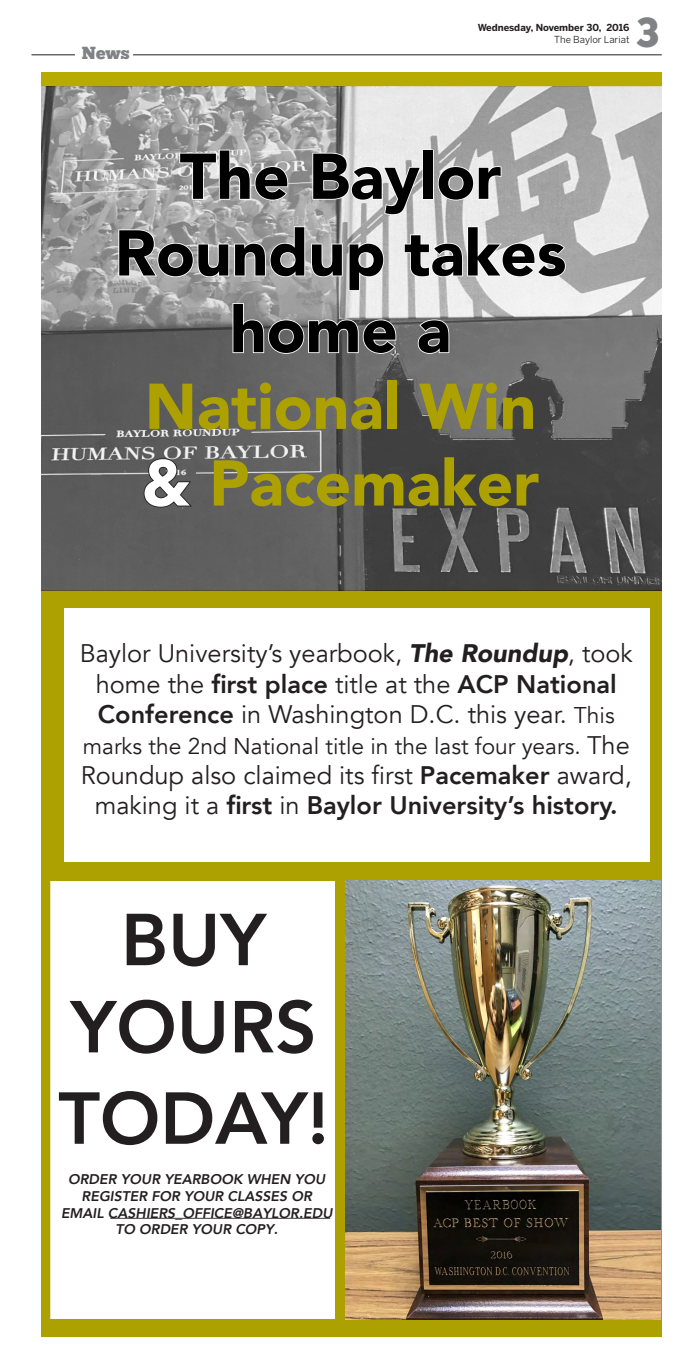
<style>
.page{position:relative;width:693px;height:1355px;background:#fff}
.page>*{position:absolute;margin:0;border:0;box-sizing:border-box;transform-origin:0 0}
.t1{font:800 72.62px/89.2px "Avenir";color:#231f20;text-align:center}
.t2{font:900 63.88px/76.6px "Avenir";color:#000;text-align:center}
.t3{font:42px "Chunk Five";color:#808285}
.t4{font:25.38px/30.4px "Avenir";color:#231f20;text-align:center}
.t5{font:22.75px "Avenir";color:#231f20}
.t6{font:17.5px "Chunk Five";color:#808285}
.t7{font:italic 800 14px/16.8px "Avenir";color:#231f20;text-align:center}
.t8{font:700 9.62px "Benton Sans";color:#231f20}
.t9{font:9.62px "Benton Sans";color:#231f20}
.s1{color:#ada101}
.s2{color:#fff}
.s3{font-weight:900;font-style:italic}
.s4{font-weight:800}
.s5{font-size:22.75px}
.s6{font-size:25.38px}
</style>
<div class="page">
<hr style="left:133px;top:54px;width:529px;height:1px;background:#231f20">
<hr style="left:32px;top:54px;width:43px;height:1px;background:#231f20">
<div style="left:41px;top:72px;width:621px;height:14px;background:#b7ab01"></div>
<div style="left:41px;top:590px;width:621px;height:17px;background:#ada101"></div>
<img style="left:41px;top:86px;width:621px;height:504px">
<svg style="left:178px;top:149px;width:111px;height:52px;background:#bbb"></svg>
<svg style="left:311px;top:152px;width:111px;height:64px"></svg>
<div style="left:422px;top:150px;width:12px;height:50px;border:2px solid #fff"></div>
<svg style="left:437px;top:165px;width:65px;height:36px"></svg>
<svg style="left:118px;top:225px;width:267px;height:67px;background:#b5b5b5"></svg>
<svg style="left:403px;top:225px;width:164px;height:53px"></svg>
<svg style="left:232px;top:302px;width:165px;height:53px;background:#929292"></svg>
<svg style="left:417px;top:318px;width:33px;height:37px"></svg>
<svg style="left:143px;top:457px;width:51px;height:51px;background:#575757"></svg>
<div style="left:41px;top:601px;width:23px;height:269px;background:#ada101"></div>
<div style="left:41px;top:862px;width:621px;height:18px;background:#ada101"></div>
<div style="left:650px;top:593px;width:12px;height:287px;background:#ada101"></div>
<div style="left:335px;top:880px;width:11px;height:452px;background:#ada101"></div>
<div style="left:42px;top:880px;width:8px;height:455px;background:#ada101"></div>
<div style="left:41px;top:880px;width:9px;height:456px;border:1px solid #ada101"></div>
<hr style="left:658px;top:880px;width:4px;height:456px;background:#ada101">
<div style="left:41px;top:1319px;width:621px;height:17px;background:#ada101"></div>
<img style="left:346px;top:880px;width:315px;height:439px">
<hr style="left:110px;top:1217px;width:220px;height:1px;background:#231f20">
<p class="t6" style="left:82px;top:43px;width:49px">News</p>
<p class="t3" style="left:636px;top:8px;width:24px">3</p>
<p class="t8" style="left:478px;top:22px;width:153px">Wednesday, November 30, 2016</p>
<p class="t9" style="left:554px;top:34px;width:77px">The Baylor Lariat</p>
<p class="t2" style="left:115px;top:137px;width:453px">The Baylor<br>Roundup takes home a<br><span class="s1">National Win </span><span class="s2">&amp;</span> <span class="s1">Pacemaker</span></p>
<p class="t4" style="left:80px;top:638px;width:555px">Baylor University’s yearbook, <span class="s3">The Roundup</span>, took home the <span class="s4">first place</span> title at the <span class="s4">ACP National<br>Conference</span> in Washington D.C. this year. <span class="s5">This</span></p>
<p class="t5" style="left:83px;top:732px;width:548px">marks the 2nd National title in the last four years. <span class="s6">The</span></p>
<p class="t4" style="left:81px;top:760px;width:553px">Roundup also claimed its first <span class="s4">Pacemaker</span> award, making it a <span class="s4">first</span> in <span class="s4">Baylor University’s history.</span></p>
<p class="t1" style="left:58px;top:895px;width:272px">BUY<br>YOURS<br>TODAY!</p>
<p class="t7" style="left:61px;top:1170px;width:273px">ORDER YOUR YEARBOOK WHEN YOU<br>REGISTER FOR YOUR CLASSES OR<br>EMAIL CASHIERS_OFFICE@BAYLOR.EDU<br>TO ORDER YOUR COPY.</p>
</div>
